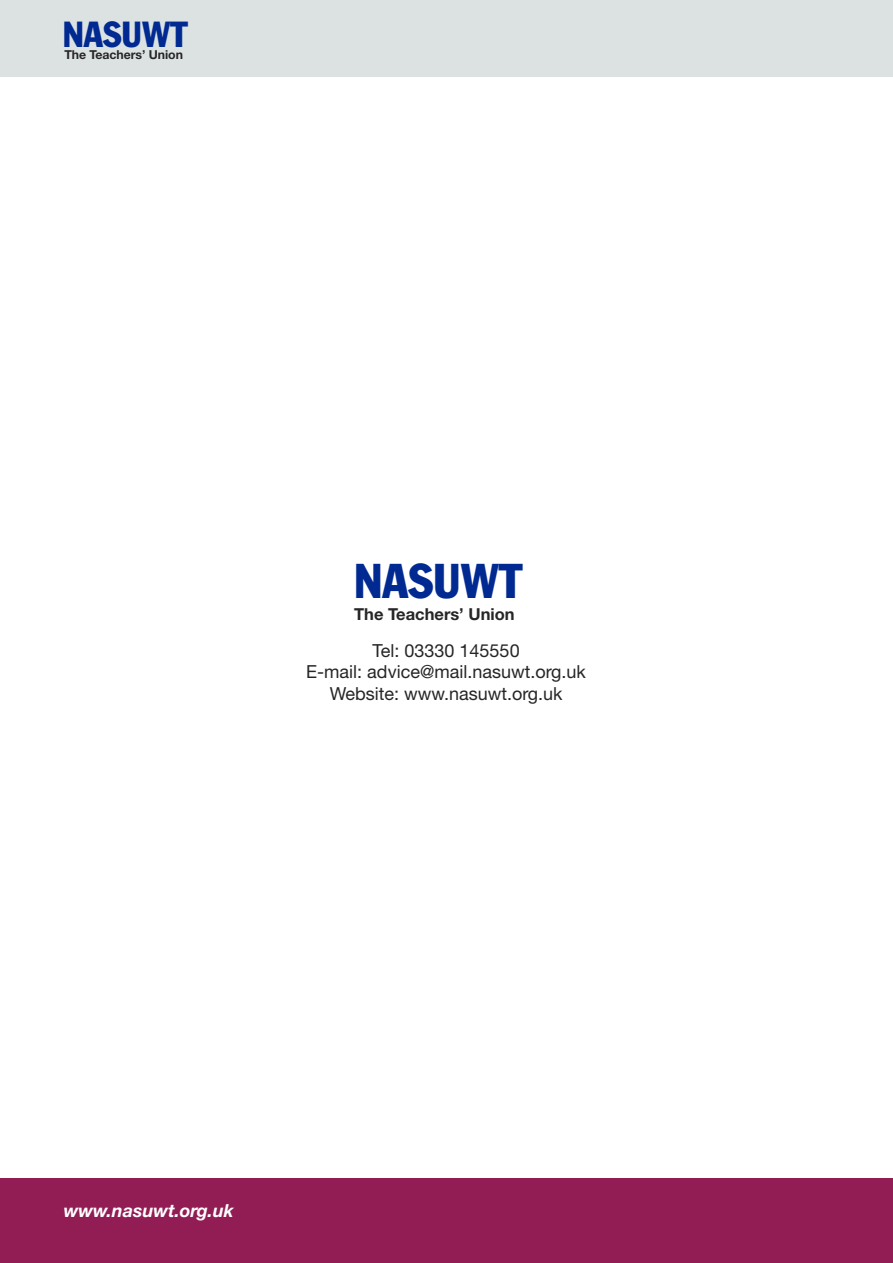
<style>
.page{position:relative;width:893px;height:1263px;background:#fff}
.page>*{position:absolute;margin:0;border:0;box-sizing:border-box;transform-origin:0 0}
.t1{font:condensed 48px "Franklin Gothic";color:#002991}
.t2{font:condensed 35.7px "Franklin Gothic";color:#002991}
.t3{font:18px/21.6px "Helvetica Neue";color:#272526;text-align:center}
.t4{font:italic 700 18px "Helvetica Neue";color:#fff}
.t5{font:700 16.5px "Helvetica Neue";color:#272526}
.t6{font:700 12.3px "Helvetica Neue";letter-spacing:-.005em;color:#272526}
</style>
<div class="page">
<div style="left:0;top:0;width:893px;height:77px;background:#dce2e2"></div>
<div style="left:0;top:1178px;width:893px;height:85px;background:#921c54"></div>
<p class="t2" style="left:63px;top:22px;width:126px">NASUWT</p>
<p class="t6" style="left:64px;top:48px;width:120px">The Teachers’ Union</p>
<h1 class="t1" style="left:354px;top:564px;width:170px">NASUWT</h1>
<h4 class="t5" style="left:354px;top:605px;width:162px">The Teachers’ Union</h4>
<p class="t3" style="left:306px;top:641px;width:281px">Tel: 03330 145550<br>E-mail: advice@mail.nasuwt.org.uk<br>Website: www.nasuwt.org.uk</p>
<p class="t4" style="left:64px;top:1200px;width:172px">www.nasuwt.org.uk</p>
</div>
